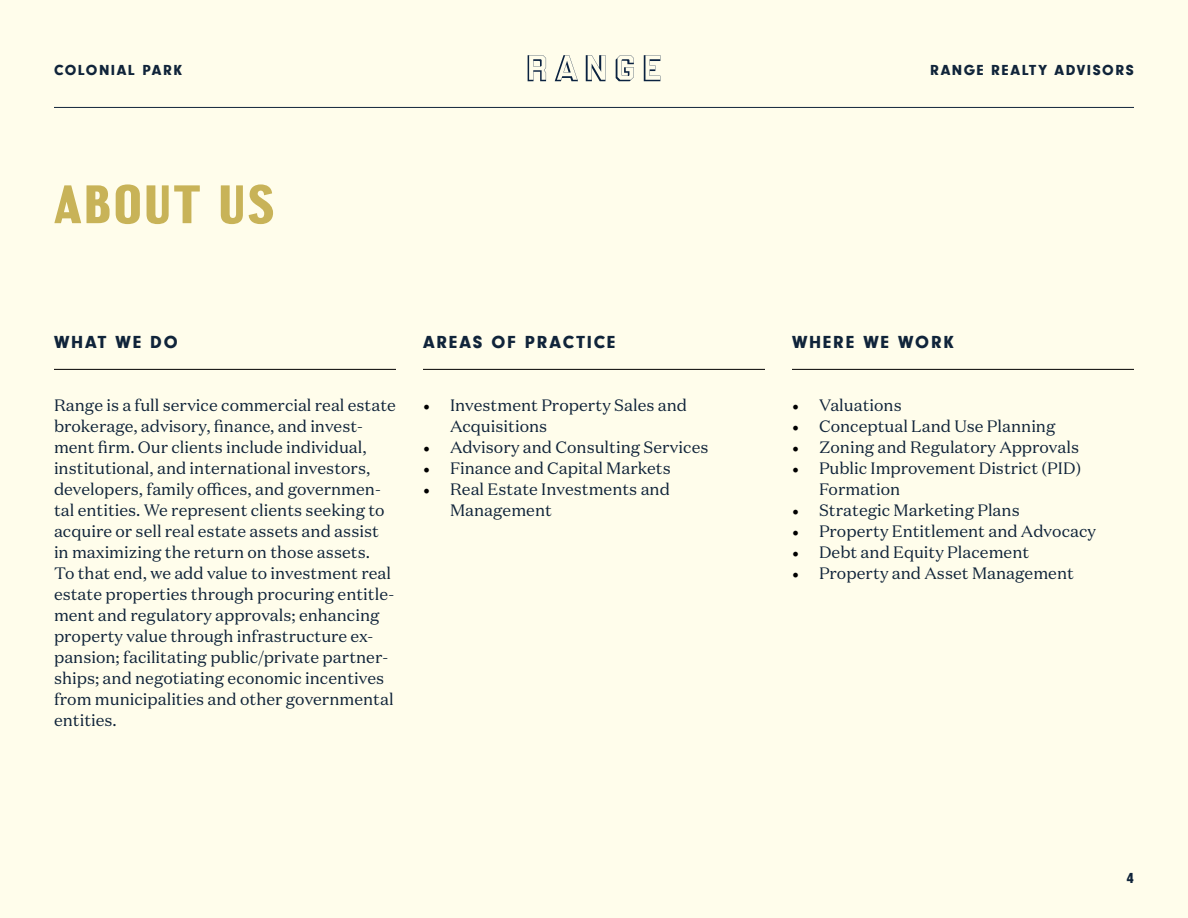
<style>
.page{position:relative;width:1188px;height:918px;background:#fffdeb}
.page>*{position:absolute;margin:0;border:0;box-sizing:border-box;transform-origin:0 0}
.t1{font:700 54px "Central Avenue";letter-spacing:.04em;color:#c8b358}
.t2{font:900 18px "Neuzeit Gro";letter-spacing:.1em;color:#10243a}
.t3{font:16.5px/21px "Domaine Text";color:#10243a}
.t4{font:900 15px "Neuzeit Gro";letter-spacing:.1em;color:#10243a}
.s1{font-family:"Minion Pro";font-size:18px;color:#000}
</style>
<div class="page">
<hr style="left:423px;top:369px;width:342px;height:1px;background:#000">
<hr style="left:54px;top:369px;width:342px;height:1px;background:#000">
<hr style="left:792px;top:369px;width:342px;height:1px;background:#000">
<hr style="left:54px;top:107px;width:1080px;height:1px;background:#10243a">
<svg style="left:586px;top:55px;width:20px;height:26px"></svg>
<svg style="left:616px;top:55px;width:18px;height:26px"></svg>
<svg style="left:644px;top:55px;width:16px;height:26px"></svg>
<svg style="left:528px;top:55px;width:18px;height:26px"></svg>
<svg style="left:555px;top:55px;width:23px;height:26px"></svg>
<p class="t4" style="left:54px;top:61px;width:130px">COLONIAL PARK</p>
<p class="t4" style="left:930px;top:61px;width:205px">RANGE REALTY ADVISORS</p>
<h1 class="t1" style="left:54px;top:173px;width:222px">ABOUT US</h1>
<p class="t2" style="left:54px;top:332px;width:125px">WHAT WE DO</p>
<p class="t2" style="left:423px;top:332px;width:194px">AREAS OF PRACTICE</p>
<p class="t2" style="left:792px;top:332px;width:163px">WHERE WE WORK</p>
<p class="t3" style="left:54px;top:394px;width:344px">Range is a full service commercial real estate brokerage, advisory, finance, and invest&shy;ment firm. Our clients include individual, institutional, and international investors, developers, family offices, and governmen&shy;tal entities. We represent clients seeking to acquire or sell real estate assets and assist in maximizing the return on those assets.<br>To that end, we add value to investment real estate properties through procuring entitle&shy;ment and regulatory approvals; enhancing property value through infrastructure ex&shy;pansion; facilitating public/private partner&shy;ships; and negotiating economic incentives from municipalities and other governmental entities.</p>
<p class="t3" style="left:450px;top:394px;width:239px;text-indent:-27px"><span class="s1">•</span> Investment Property Sales and<br>Acquisitions</p>
<p class="t3" style="left:423px;top:436px;width:287px"><span class="s1">•</span> Advisory and Consulting Services</p>
<p class="t3" style="left:423px;top:457px;width:249px"><span class="s1">•</span> Finance and Capital Markets</p>
<p class="t3" style="left:450px;top:478px;width:221px;text-indent:-27px"><span class="s1">•</span> Real Estate Investments and<br>Management</p>
<p class="t3" style="left:792px;top:394px;width:111px"><span class="s1">•</span> Valuations</p>
<p class="t3" style="left:792px;top:415px;width:265px"><span class="s1">•</span> Conceptual Land Use Planning</p>
<p class="t3" style="left:792px;top:436px;width:289px"><span class="s1">•</span> Zoning and Regulatory Approvals</p>
<p class="t3" style="left:819px;top:457px;width:264px;text-indent:-27px"><span class="s1">•</span> Public Improvement District (PID)<br>Formation</p>
<p class="t3" style="left:792px;top:499px;width:229px"><span class="s1">•</span> Strategic Marketing Plans</p>
<p class="t3" style="left:792px;top:520px;width:306px"><span class="s1">•</span> Property Entitlement and Advocacy</p>
<p class="t3" style="left:792px;top:541px;width:239px"><span class="s1">•</span> Debt and Equity Placement</p>
<p class="t3" style="left:792px;top:562px;width:284px"><span class="s1">•</span> Property and Asset Management</p>
<p class="t4" style="left:1126px;top:870px;width:9px">4</p>
</div>
